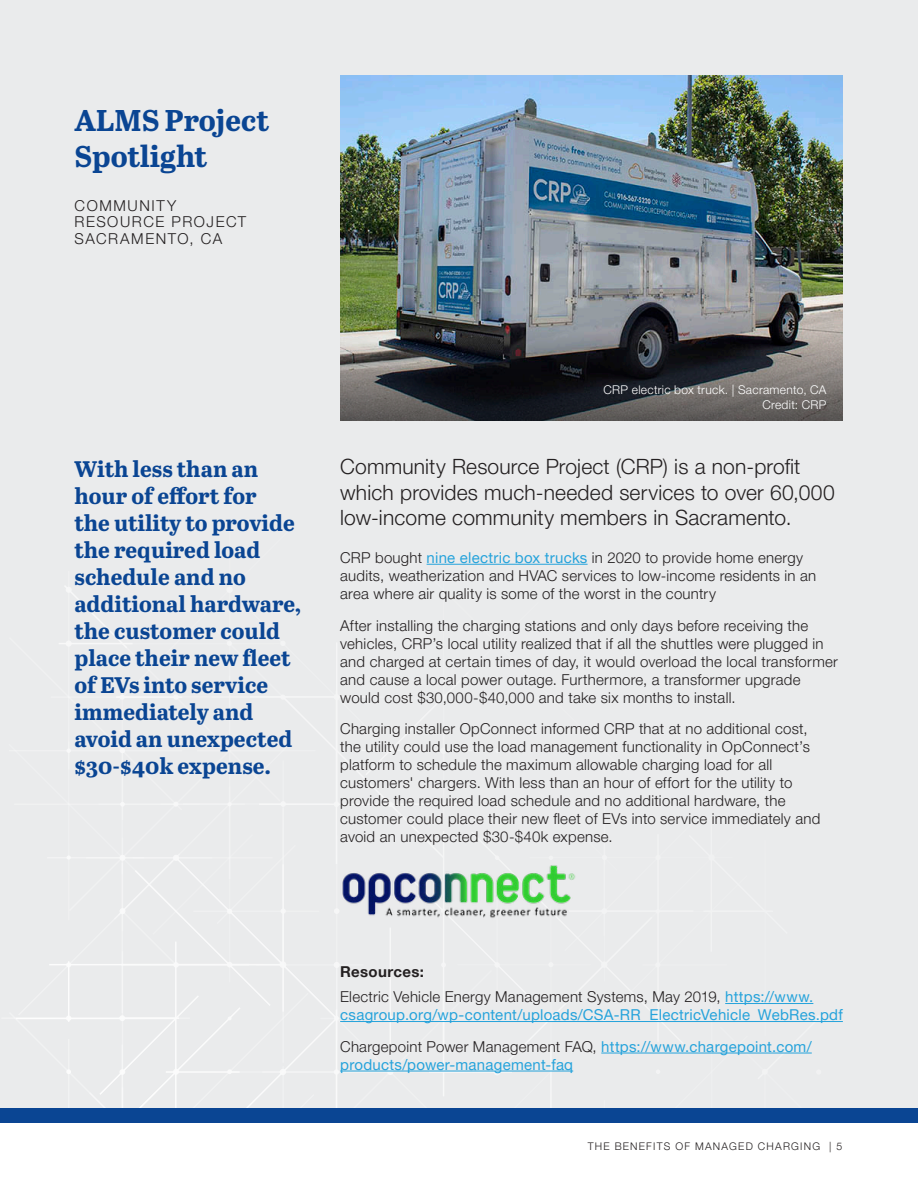
<style>
.page{position:relative;width:918px;height:1188px;background:#fff}
.page>*{position:absolute;margin:0;border:0;box-sizing:border-box;transform-origin:0 0}
.Callout_1{font:700 30px/36px "Abril Text";color:#0a4593}
.Callout_2{font:700 22.5px/27px "Abril Text";color:#0a4593}
.ZE_Intro_text{font:300 21px/25.2px "Helvetica Neue LT Pro";letter-spacing:.01em;color:#231f20}
.ZE_Body{font:300 15px/18px "Helvetica Neue LT Pro";letter-spacing:.015em;color:#231f20}
.t1{font:15px/31.5px "Helvetica Neue LT Pro";letter-spacing:.015em;color:#26a3db}
.ZE_Head_4{font:300 15px/16.5px "Helvetica Neue LT Pro";letter-spacing:.105em;color:#231f20}
.ZE_caption_reverse{font:300 12px/14.4px "Helvetica Neue LT Pro";letter-spacing:.025em;color:#fff;text-align:right}
.t2{font:300 10.5px "Helvetica Neue LT Pro";letter-spacing:.12em;color:#231f20}
.s1{font-weight:400;color:#26a3db}
.s2{font-weight:700}
.s3{font-weight:300;color:#231f20}
</style>
<div class="page">
<div style="left:0;top:1107px;width:918px;height:16px;background:#0a4593"></div>
<div style="left:0;top:0;width:918px;height:1107px;background:#eaebec"></div>
<hr style="left:1px;top:1017px;width:189px;height:2px;background:#fff">
<hr style="left:229px;top:520px;width:1px;height:194px;background:#fff">
<svg style="left:8px;top:531px;width:806px;height:576px"></svg>
<img style="left:340px;top:76px;width:502px;height:255px">
<svg style="left:340px;top:331px;width:502px;height:89px;background:#454547"></svg>
<hr style="left:427px;top:564px;width:161px;height:1px;background:#26a3db">
<img style="left:340px;top:857px;width:250px;height:69px">
<hr style="left:725px;top:1003px;width:88px;height:1px;background:#26a3db">
<hr style="left:340px;top:1021px;width:503px;height:1px;background:#26a3db">
<hr style="left:601px;top:1053px;width:211px;height:1px;background:#26a3db">
<hr style="left:340px;top:1071px;width:233px;height:1px;background:#26a3db">
<p class="Callout_1" style="left:75px;top:101px;width:196px">ALMS Project<br>Spotlight</p>
<p class="ZE_Head_4" style="left:75px;top:197px;width:173px">COMMUNITY<br>RESOURCE PROJECT</p>
<p class="ZE_Head_4" style="left:75px;top:230px;width:149px">SACRAMENTO, CA</p>
<p class="Callout_2" style="left:75px;top:454px;width:228px">With less than an hour of effort for<br>the utility to provide the required load schedule and no additional hardware, the customer could place their new fleet of EVs into service immediately and avoid an unexpected $30-$40k expense.</p>
<p class="ZE_caption_reverse" style="left:604px;top:382px;width:224px">CRP electric box truck. | Sacramento, CA<br>Credit: CRP</p>
<p class="ZE_Intro_text" style="left:340px;top:454px;width:496px">Community Resource Project (CRP) is a non-profit which provides much-needed services to over 60,000 low-income community members in Sacramento.</p>
<p class="ZE_Body" style="left:340px;top:548px;width:478px">CRP bought <span class="s1">nine electric box trucks</span> in 2020 to provide home energy audits, weatherization and HVAC services to low-income residents in an area where air quality is some of the worst in the country</p>
<p class="ZE_Body" style="left:340px;top:616px;width:499px">After installing the charging stations and only days before receiving the vehicles, CRP’s local utility realized that if all the shuttles were plugged in and charged at certain times of day, it would overload the local transformer and cause a local power outage. Furthermore, a transformer upgrade would cost $30,000-$40,000 and take six months to install.</p>
<p class="ZE_Body" style="left:340px;top:719px;width:482px">Charging installer OpConnect informed CRP that at no additional cost, the utility could use the load management functionality in OpConnect’s platform to schedule the maximum allowable charging load for all customers' chargers. With less than an hour of effort for the utility to provide the required load schedule and no additional hardware, the customer could place their new fleet of EVs into service immediately and avoid an unexpected $30-$40k expense.</p>
<p class="ZE_Body" style="left:340px;top:959px;width:475px;line-height:25.2px"><span class="s2">Resources:<br></span>Electric Vehicle Energy Management Systems, May 2019, <span class="s1">https://www.</span></p>
<p class="t1" style="left:340px;top:999px;width:504px">csagroup.org/wp-content/uploads/CSA-RR_ElectricVehicle_WebRes.pdf<br><span class="s3">Chargepoint Power Management FAQ,</span> https://www.chargepoint.com/</p>
<p class="t1" style="left:340px;top:1048px;width:235px">products/power-management-faq</p>
<p class="t2" style="left:588px;top:1140px;width:256px">THE BENEFITS OF MANAGED CHARGING | 5</p>
</div>
